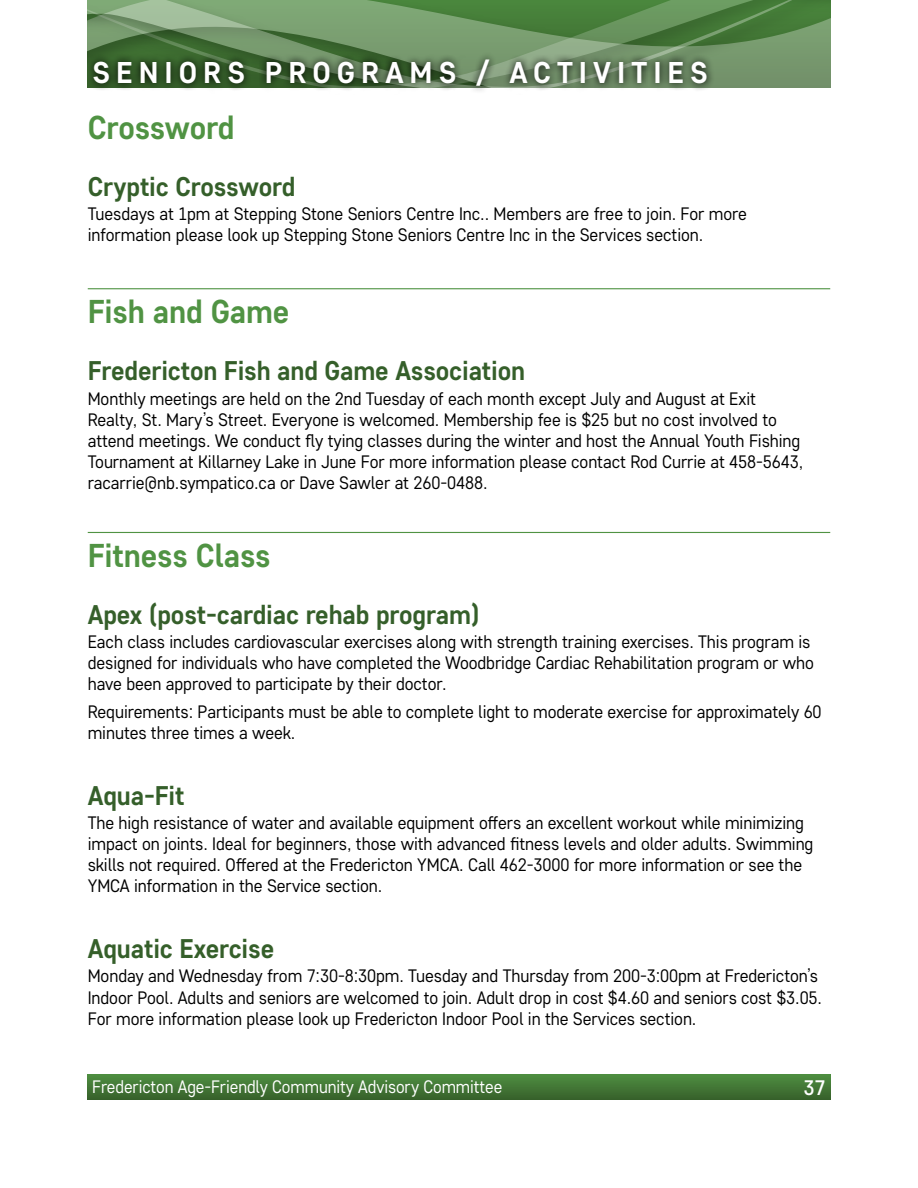
<style>
.page{position:relative;width:918px;height:1188px;background:#fff}
.page>*{position:absolute;margin:0;border:0;box-sizing:border-box;transform-origin:0 0}
.t1{font:700 33px "Core Sans D55";letter-spacing:-.005em;color:#509343;scale:.96 1}
.t2{font:700 30px "Core Sans D55";letter-spacing:.2em;color:#fff}
.t3{font:700 27px "Core Sans D55";letter-spacing:-.005em;color:#355f2a;scale:.96 1}
.t4{font:500 21px "Core Sans D45";color:#fff}
.t5{font:18px/21px "Core Sans D35";letter-spacing:-.005em;color:#000;scale:.96 1}
.t6{font:18px "Core Sans D35";letter-spacing:-.005em;color:#fff;scale:.94 1}
</style>
<div class="page">
<svg style="left:88px;top:0;width:742px;height:88px;background:#69925f"></svg>
<svg style="left:87px;top:52px;width:628px;height:39px;background:#587351"></svg>
<svg style="left:88px;top:1075px;width:742px;height:25px;background:#427635"></svg>
<hr style="left:88px;top:288px;width:742px;height:1px;background:#509343">
<hr style="left:88px;top:532px;width:742px;height:1px;background:#509343">
<h2 class="t2" style="left:93px;top:53px;width:617px">SENIORS PROGRAMS / ACTIVITIES</h2>
<h1 class="t1" style="left:88px;top:106px;width:154px">Crossword</h1>
<h3 class="t3" style="left:88px;top:169px;width:218px">Cryptic Crossword</h3>
<p class="t5" style="left:88px;top:203px;width:688px">Tuesdays at 1pm at Stepping Stone Seniors Centre Inc.. Members are free to join. For more information please look up Stepping Stone Seniors Centre Inc in the Services section.</p>
<h1 class="t1" style="left:88px;top:290px;width:211px">Fish and Game</h1>
<h3 class="t3" style="left:88px;top:353px;width:457px">Fredericton Fish and Game Association</h3>
<p class="t5" style="left:88px;top:387px;width:747px">Monthly meetings are held on the 2nd Tuesday of each month except July and August at Exit Realty, St. Mary’s Street. Everyone is welcomed. Membership fee is $25 but no cost involved to attend meetings. We conduct fly tying classes during the winter and host the Annual Youth Fishing Tournament at Killarney Lake in June For more information please contact Rod Currie at 458-5643, racarrie@nb.sympatico.ca or Dave Sawler at 260-0488.</p>
<h1 class="t1" style="left:88px;top:534px;width:192px">Fitness Class</h1>
<h3 class="t3" style="left:88px;top:597px;width:410px">Apex (post-cardiac rehab program)</h3>
<p class="t5" style="left:88px;top:631px;width:758px">Each class includes cardiovascular exercises along with strength training exercises. This program is designed for individuals who have completed the Woodbridge Cardiac Rehabilitation program or who have been approved to participate by their doctor.</p>
<p class="t5" style="left:88px;top:701px;width:766px">Requirements: Participants must be able to complete light to moderate exercise for approximately 60 minutes three times a week.</p>
<h3 class="t3" style="left:88px;top:778px;width:102px">Aqua-Fit</h3>
<p class="t5" style="left:88px;top:812px;width:757px">The high resistance of water and available equipment offers an excellent workout while minimizing impact on joints. Ideal for beginners, those with advanced fitness levels and older adults. Swimming skills not required. Offered at the Fredericton YMCA. Call 462-3000 for more information or see the YMCA information in the Service section.</p>
<h3 class="t3" style="left:88px;top:931px;width:196px">Aquatic Exercise</h3>
<p class="t5" style="left:88px;top:965px;width:767px">Monday and Wednesday from 7:30-8:30pm. Tuesday and Thursday from 200-3:00pm at Fredericton’s<br>Indoor Pool. Adults and seniors are welcomed to join. Adult drop in cost $4.60 and seniors cost $3.05.<br>For more information please look up Fredericton Indoor Pool in the Services section.</p>
<p class="t6" style="left:92px;top:1076px;width:438px">Fredericton Age-Friendly Community Advisory Committee</p>
<p class="t4" style="left:803px;top:1074px;width:24px">37</p>
</div>
